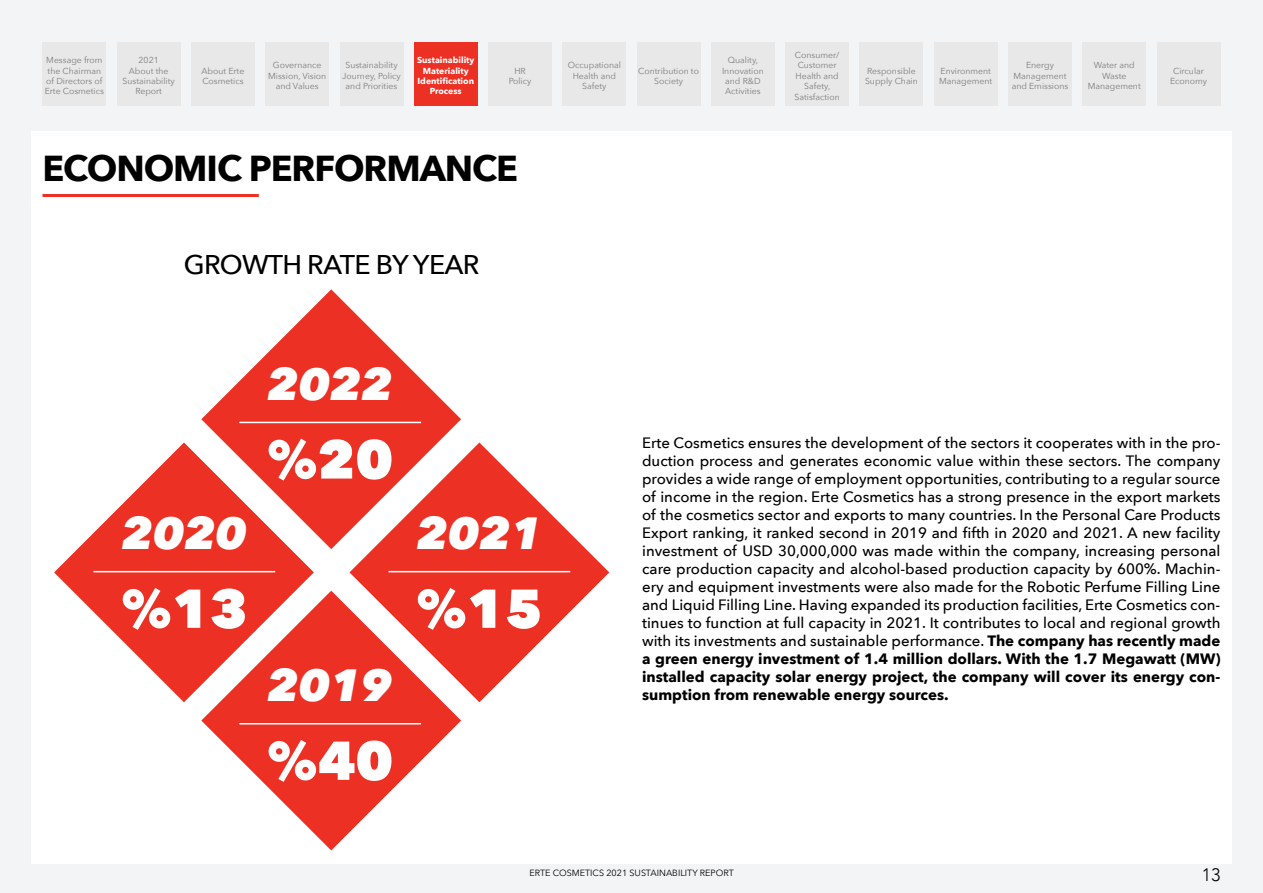
<style>
.page{position:relative;width:1263px;height:893px;background:#f2f4f5}
.page>*{position:absolute;margin:0;border:0;box-sizing:border-box;transform-origin:0 0}
.t1{font:800 54px "Avenir Next";color:#fff}
.t2{font:italic 800 45px "Avenir Next";color:#fff}
.t3{font:700 36px "Avenir Next";letter-spacing:-.03em;color:#000}
.t4{font:500 27px "Avenir Next";letter-spacing:-.03em;color:#000}
.t5{font:300 18px "Avenir";color:#000}
.t6{font:500 15px/18px "Avenir Next";color:#000;text-align:justify}
.t7{font:9px "Avenir Next";color:#000}
.t8{font:8.7px/10.5px "Avenir Next";color:#7d7d7d;text-align:center}
.t9{font:700 8.7px/10.5px "Avenir Next";color:#fff;text-align:center}
.s1{font-weight:700}
</style>
<div class="page">
<div style="left:31px;top:131px;width:1201px;height:733px;background:#fff"></div>
<hr style="left:43px;top:194px;width:216px;height:3px;background:#ed3024">
<svg style="left:54px;top:442px;width:260px;height:260px;fill:#ed3024"></svg>
<svg style="left:349px;top:442px;width:260px;height:260px;fill:#ed3024"></svg>
<svg style="left:201px;top:591px;width:260px;height:259px;fill:#ed3024"></svg>
<svg style="left:201px;top:289px;width:260px;height:260px;fill:#ed3024"></svg>
<hr style="left:93px;top:571px;width:182px;height:1px;background:#fff">
<hr style="left:388px;top:571px;width:182px;height:1px;background:#fff">
<hr style="left:239px;top:723px;width:182px;height:1px;background:#fff">
<hr style="left:239px;top:422px;width:182px;height:1px;background:#fff">
<div style="left:43px;top:43px;width:63px;height:63px;background:#e8e8e8"></div>
<div style="left:117px;top:43px;width:64px;height:63px;background:#e8e8e8"></div>
<div style="left:191px;top:43px;width:64px;height:63px;background:#e8e8e8"></div>
<div style="left:265px;top:43px;width:64px;height:63px;background:#e8e8e8"></div>
<div style="left:340px;top:43px;width:63px;height:63px;background:#e8e8e8"></div>
<div style="left:414px;top:43px;width:64px;height:63px;background:#ed3024"></div>
<div style="left:488px;top:43px;width:64px;height:63px;background:#e8e8e8"></div>
<div style="left:562px;top:43px;width:64px;height:63px;background:#e8e8e8"></div>
<div style="left:637px;top:43px;width:63px;height:63px;background:#e8e8e8"></div>
<div style="left:711px;top:43px;width:64px;height:63px;background:#e8e8e8"></div>
<div style="left:785px;top:43px;width:64px;height:63px;background:#e8e8e8"></div>
<div style="left:859px;top:43px;width:64px;height:63px;background:#e8e8e8"></div>
<div style="left:934px;top:43px;width:64px;height:63px;background:#e8e8e8"></div>
<div style="left:1008px;top:43px;width:64px;height:63px;background:#e8e8e8"></div>
<div style="left:1082px;top:43px;width:64px;height:63px;background:#e8e8e8"></div>
<div style="left:1157px;top:43px;width:63px;height:63px;background:#e8e8e8"></div>
<p class="t8" style="left:45px;top:54px;width:61px">Message from the Chairman of Directors of<br>Erte Cosmetics</p>
<p class="t8" style="left:123px;top:54px;width:54px">2021<br>About the<br>Sustainability<br>Report</p>
<p class="t8" style="left:202px;top:65px;width:44px;text-align:left">About Erte<br>Cosmetics</p>
<p class="t8" style="left:268px;top:60px;width:60px">Governance<br>Mission, Vision and Values</p>
<p class="t8" style="left:342px;top:60px;width:60px">Sustainability<br>Journey, Policy and Priorities</p>
<p class="t9" style="left:417px;top:55px;width:59px">Sustainability<br>Materiality<br>Identification<br>Process</p>
<p class="t8" style="left:509px;top:65px;width:24px">HR<br>Policy</p>
<p class="t8" style="left:568px;top:60px;width:55px">Occupational<br>Health and<br>Safety</p>
<p class="t8" style="left:638px;top:65px;width:62px">Contribution to<br>Society</p>
<p class="t8" style="left:722px;top:54px;width:43px">Quality,<br>Innovation and R&amp;D<br>Activities</p>
<p class="t8" style="left:795px;top:49px;width:47px">Consumer/<br>Customer<br>Health and<br>Safety,<br>Satisfaction</p>
<h3 class="t3" style="left:43px;top:137px;width:477px">ECONOMIC PERFORMANCE</h3>
<p class="t8" style="left:865px;top:65px;width:54px;text-align:left">Responsible<br>Supply Chain</p>
<p class="t8" style="left:939px;top:65px;width:55px;text-align:left">Environment<br>Management</p>
<p class="t8" style="left:1012px;top:60px;width:58px">Energy<br>Management and Emissions</p>
<p class="t8" style="left:1088px;top:60px;width:55px">Water and<br>Waste<br>Management</p>
<p class="t8" style="left:1170px;top:65px;width:39px">Circular<br>Economy</p>
<h3 class="t4" style="left:184px;top:242px;width:297px">GROWTH RATE BY YEAR</h3>
<h2 class="t2" style="left:268px;top:356px;width:127px">2022</h2>
<h1 class="t1" style="left:267px;top:426px;width:128px">%20</h1>
<h2 class="t2" style="left:122px;top:506px;width:127px">2020</h2>
<h2 class="t2" style="left:417px;top:506px;width:127px">2021</h2>
<h1 class="t1" style="left:121px;top:575px;width:128px">%13</h1>
<h1 class="t1" style="left:416px;top:575px;width:128px">%15</h1>
<h2 class="t2" style="left:268px;top:658px;width:127px">2019</h2>
<h1 class="t1" style="left:267px;top:727px;width:128px">%40</h1>
<p class="t6" style="left:642px;top:433px;width:580px">Erte Cosmetics ensures the development of the sectors it cooperates with in the pro&shy;duction process and generates economic value within these sectors. The company provides a wide range of employment opportunities, contributing to a regular source of income in the region. Erte Cosmetics has a strong presence in the export markets of the cosmetics sector and exports to many countries. In the Personal Care Products Export ranking, it ranked second in 2019 and fifth in 2020 and 2021. A new facility investment of USD 30,000,000 was made within the company, increasing personal care production capacity and alcohol-based production capacity by 600%. Machin&shy;ery and equipment investments were also made for the Robotic Perfume Filling Line and Liquid Filling Line. Having expanded its production facilities, Erte Cosmetics con&shy;tinues to function at full capacity in 2021. It contributes to local and regional growth with its investments and sustainable performance. <span class="s1">The company has recently made a green energy investment of 1.4 million dollars. With the 1.7 Megawatt (MW) installed capacity solar energy project, the company will cover its energy con&shy;sumption from renewable energy sources.</span></p>
<p class="t7" style="left:529px;top:865px;width:206px">ERTE COSMETICS 2021 SUSTAINABILITY REPORT</p>
<p class="t5" style="left:1202px;top:864px;width:20px">13</p>
</div>
